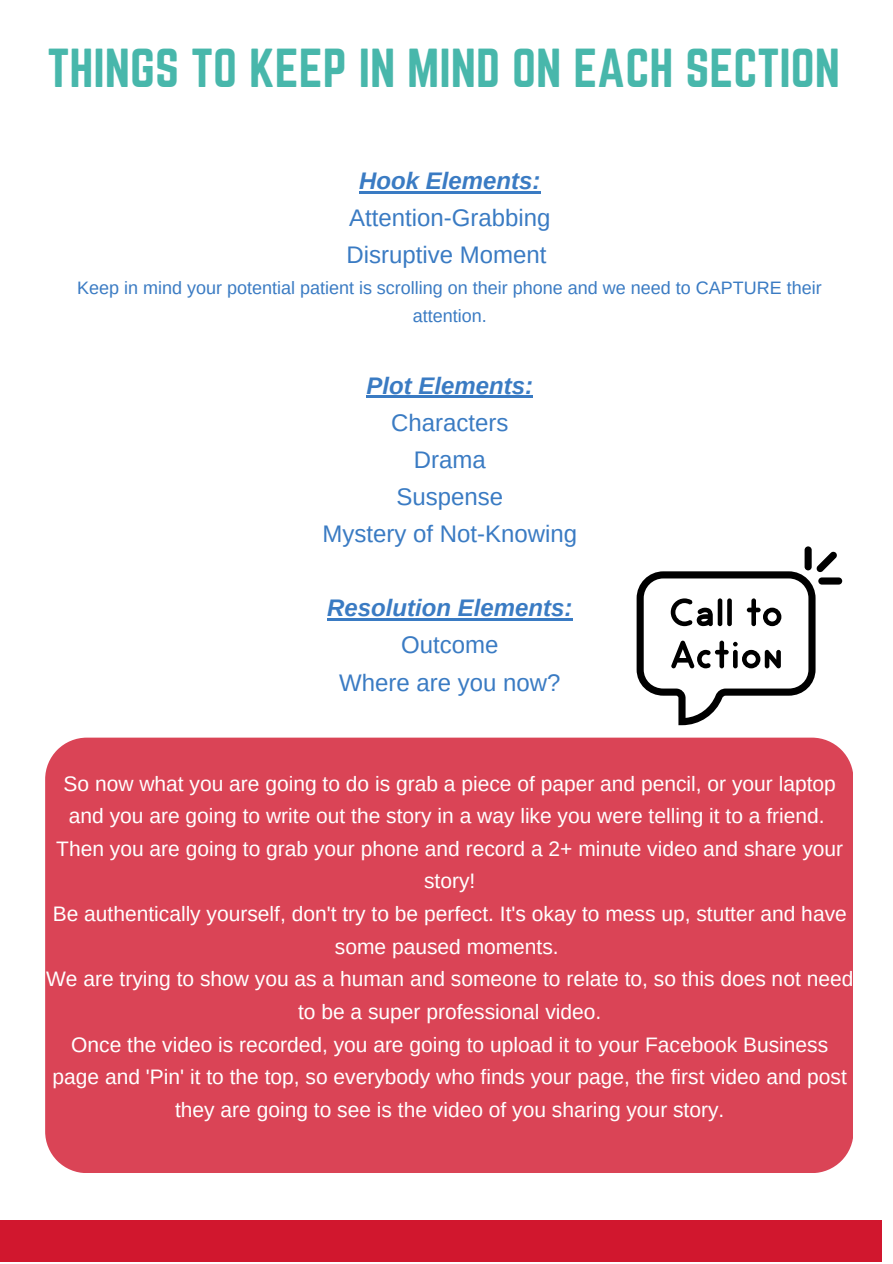
<style>
.page{position:relative;width:893px;height:1264px;background:#fff}
.page>*{position:absolute;margin:0;border:0;box-sizing:border-box;transform-origin:0 0}
.t1{font:48px "Norwester";color:#48b7ab}
.t2{font:24px/37px "Arimo";color:#3a7bc3;text-align:center}
.t3{font:italic 700 24px "Arimo";color:#3a7bc3}
.t4{font:21px/32.5px "Arimo";color:#fff;text-align:center}
.t5{font:18px/28px "Arimo";color:#3a7bc3;text-align:center}
</style>
<div class="page">
<div style="left:45px;top:737px;width:807px;height:435px;background:#da4456"></div>
<hr style="left:359px;top:191px;width:181px;height:2px;background:#3a7bc3">
<hr style="left:366px;top:396px;width:167px;height:2px;background:#3a7bc3">
<hr style="left:327px;top:618px;width:245px;height:2px;background:#3a7bc3">
<div style="left:0;top:1219px;width:881px;height:42px;background:#d1172e"></div>
<div style="left:804px;top:546px;width:7px;height:24px;background:#000;border-radius:4px"></div>
<div style="left:818px;top:577px;width:24px;height:7px;background:#000;border-radius:4px"></div>
<svg style="left:636px;top:551px;width:201px;height:174px"></svg>
<h1 class="t1" style="left:47px;top:39px;width:794px">THINGS TO KEEP IN MIND ON EACH SECTION</h1>
<p class="t3" style="left:359px;top:167px;width:183px">Hook Elements:</p>
<p class="t2" style="left:346px;top:199px;width:205px;text-align:left">Attention-Grabbing<br>Disruptive Moment</p>
<p class="t5" style="left:77px;top:273px;width:746px">Keep in mind your potential patient is scrolling on their phone and we need to CAPTURE their attention.</p>
<p class="t3" style="left:366px;top:372px;width:168px">Plot Elements:</p>
<p class="t2" style="left:322px;top:404px;width:256px">Characters<br>Drama<br>Suspense<br>Mystery of Not-Knowing</p>
<p class="t3" style="left:327px;top:594px;width:247px">Resolution Elements:</p>
<p class="t2" style="left:339px;top:626px;width:223px">Outcome<br>Where are you now?</p>
<p class="t4" style="left:46px;top:767px;width:808px">So now what you are going to do is grab a piece of paper and pencil, or your laptop and you are going to write out the story in a way like you were telling it to a friend.<br>Then you are going to grab your phone and record a 2+ minute video and share your story!<br>Be authentically yourself, don't try to be perfect. It's okay to mess up, stutter and have some paused moments.<br>We are trying to show you as a human and someone to relate to, so this does not need to be a super professional video.<br>Once the video is recorded, you are going to upload it to your Facebook Business page and 'Pin' it to the top, so everybody who finds your page, the first video and post they are going to see is the video of you sharing your story.</p>
</div>
